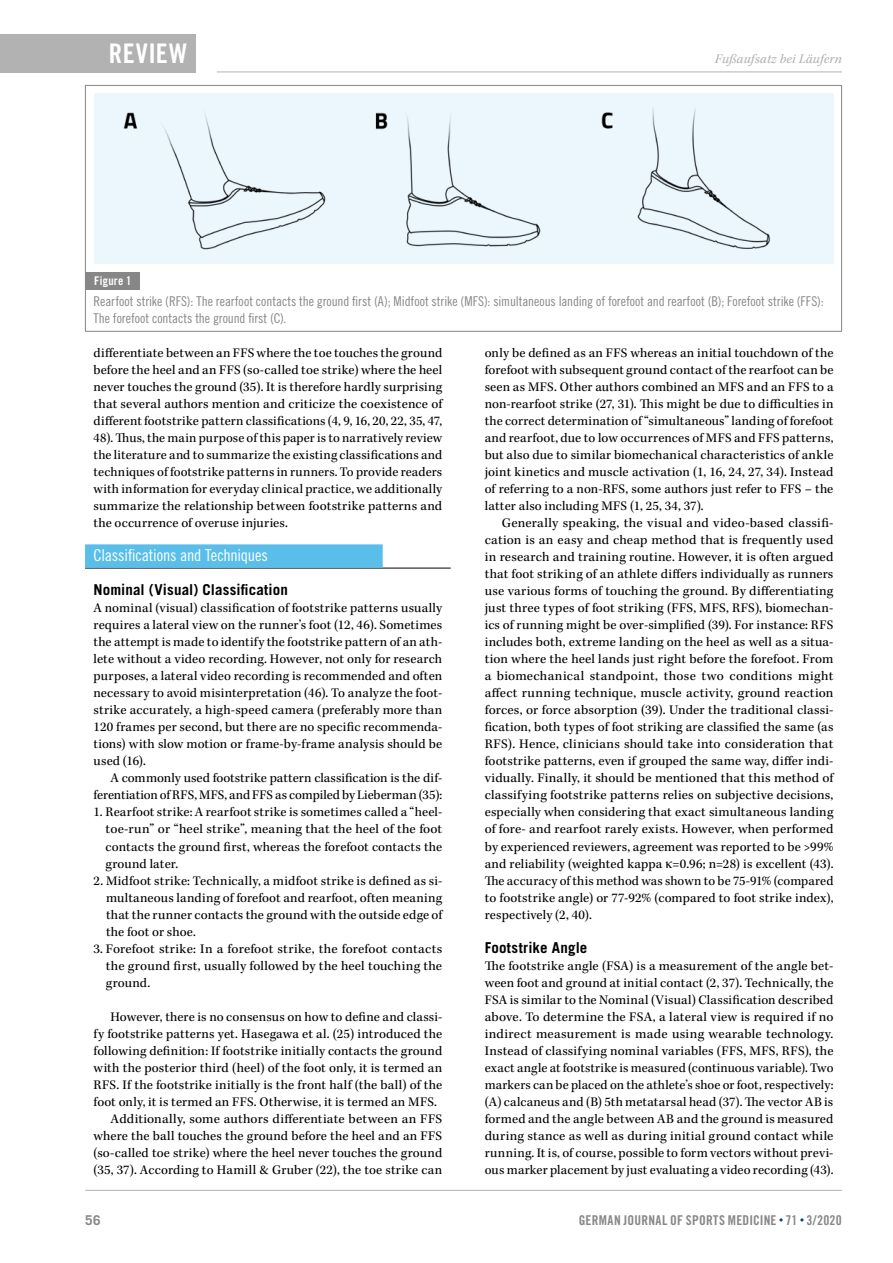
<style>
.page{position:relative;width:893px;height:1263px;background:#fff}
.page>*{position:absolute;margin:0;border:0;box-sizing:border-box;transform-origin:0 0}
.t1{font:27px "Trade Gothic LT Std Bd Cn 20";color:#fff}
.t2{font:16.5px "Trade Gothic LT Std Cn 18";letter-spacing:-.015em;color:#fff}
.t3{font:700 15px "Trade Gothic LT Std";letter-spacing:.01em;color:#000}
.t4{font:13.5px/17px "Kepler Std";letter-spacing:.01em;color:#000;text-align:justify}
.t5{font:13.5px/17px "Trade Gothic LT Std Cn 18";color:#878787}
.t6{font:13.5px "Trade Gothic LT Std Bd Cn 20";letter-spacing:.02em;color:#878787}
.t7{font:italic 13.5px "Kepler Std";letter-spacing:.015em;color:#b3b2b2}
.t8{font:700 13.5px "Trade Gothic LT Std";color:#878787}
.t9{font:12px "Trade Gothic LT Std Bd Cn 20";letter-spacing:.02em;color:#fff}
</style>
<div class="page">
<div style="left:0;top:34px;width:196px;height:38px;background:#b3b2b2"></div>
<hr style="left:217px;top:72px;width:625px;height:1px;background:#b3b2b2">
<hr style="left:85px;top:1190px;width:757px;height:1px;background:#b3b2b2">
<hr style="left:85px;top:568px;width:366px;height:1px;background:#000">
<div style="left:85px;top:544px;width:298px;height:24px;background:#59bee9"></div>
<div style="left:86px;top:272px;width:54px;height:17px;background:#878787"></div>
<div style="left:85px;top:85px;width:757px;height:247px;border:1px solid #878787"></div>
<div style="left:94px;top:94px;width:739px;height:170px;background:#ebf6fd"></div>
<img style="left:123px;top:108px;width:648px;height:142px">
<h1 class="t1" style="left:109px;top:37px;width:28px">REVIEW</h1>
<p class="t7" style="left:715px;top:51px;width:128px">Fußaufsatz bei Läufern</p>
<p class="t9" style="left:94px;top:273px;width:39px">FIGURE 1</p>
<p class="t5" style="left:94px;top:293px;width:732px">Rearfoot strike (RFS): The rearfoot contacts the ground first (A); Midfoot strike (MFS): simultaneous landing of forefoot and rearfoot (B); Forefoot strike (FFS):<br>The forefoot contacts the ground first (C).</p>
<p class="t4" style="left:94px;top:345px;width:350px">differentiate between an FFS where the toe touches the ground before the heel and an FFS (so-called toe strike) where the heel never touches the ground (35). It is therefore hardly surprising that several authors mention and criticize the coexistence of different footstrike pattern classifications (4, 9, 16, 20, 22, 35, 47, 48). Thus, the main purpose of this paper is to narratively review the literature and to summarize the existing classifications and techniques of footstrike patterns in runners. To provide readers with information for everyday clinical practice, we additionally summarize the relationship between footstrike patterns and the occurrence of overuse injuries.</p>
<p class="t2" style="left:94px;top:546px;width:176px">Classifications and Techniques</p>
<p class="t3" style="left:94px;top:581px;width:196px">Nominal (Visual) Classification</p>
<p class="t4" style="left:94px;top:600px;width:350px">A nominal (visual) classification of footstrike patterns usually requires a lateral view on the runner’s foot (12, 46). Sometimes the attempt is made to identify the footstrike pattern of an ath&shy;lete without a video recording. However, not only for research purposes, a lateral video recording is recommended and often necessary to avoid misinterpretation (46). To analyze the foot&shy;strike accurately, a high-speed camera (preferably more than 120 frames per second, but there are no specific recommenda&shy;tions) with slow motion or frame-by-frame analysis should be used (16).</p>
<p class="t4" style="left:94px;top:770px;width:350px;text-align:right">A commonly used footstrike pattern classification is the dif&shy;ferentiation of RFS, MFS, and FFS as compiled by Lieberman (35):</p>
<p class="t4" style="left:106px;top:804px;width:338px;text-indent:-12px">1. Rearfoot strike: A rearfoot strike is sometimes called a “heel&shy;toe-run” or “heel strike”, meaning that the heel of the foot contacts the ground first, whereas the forefoot contacts the ground later.</p>
<p class="t4" style="left:106px;top:872px;width:338px;text-indent:-12px">2. Midfoot strike: Technically, a midfoot strike is defined as si&shy;multaneous landing of forefoot and rearfoot, often meaning that the runner contacts the ground with the outside edge of the foot or shoe.</p>
<p class="t4" style="left:106px;top:940px;width:338px;text-indent:-12px">3. Forefoot strike: In a forefoot strike, the forefoot contacts the ground first, usually followed by the heel touching the ground.</p>
<p class="t4" style="left:111px;top:1008px;width:333px">However, there is no consensus on how to define and classi-</p>
<p class="t4" style="left:94px;top:1025px;width:350px">fy footstrike patterns yet. Hasegawa et al. (25) introduced the</p>
<p class="t4" style="left:94px;top:1042px;width:350px">following definition: If footstrike initially contacts the ground</p>
<p class="t4" style="left:94px;top:1059px;width:350px">with the posterior third (heel) of the foot only, it is termed an</p>
<p class="t4" style="left:94px;top:1076px;width:350px">RFS. If the footstrike initially is the front half (the ball) of the</p>
<p class="t4" style="left:94px;top:1093px;width:345px">foot only, it is termed an FFS. Otherwise, it is termed an MFS.</p>
<p class="t4" style="left:111px;top:1110px;width:333px">Additionally, some authors differentiate between an FFS</p>
<p class="t4" style="left:94px;top:1127px;width:350px">where the ball touches the ground before the heel and an FFS</p>
<p class="t4" style="left:94px;top:1144px;width:350px">(so-called toe strike) where the heel never touches the ground</p>
<p class="t4" style="left:94px;top:1161px;width:350px">(35, 37). According to Hamill &amp; Gruber (22), the toe strike can</p>
<p class="t4" style="left:485px;top:345px;width:350px">only be defined as an FFS whereas an initial touchdown of the forefoot with subsequent ground contact of the rearfoot can be seen as MFS. Other authors combined an MFS and an FFS to a non-rearfoot strike (27, 31). This might be due to difficulties in the correct determination of “simultaneous” landing of forefoot and rearfoot, due to low occurrences of MFS and FFS patterns, but also due to similar biomechanical characteristics of ankle joint kinetics and muscle activation (1, 16, 24, 27, 34). Instead of referring to a non-RFS, some authors just refer to FFS – the latter also including MFS (1, 25, 34, 37).</p>
<p class="t4" style="left:485px;top:515px;width:350px;text-indent:17px">Generally speaking, the visual and video-based classifi&shy;cation is an easy and cheap method that is frequently used in research and training routine. However, it is often argued that foot striking of an athlete differs individually as runners use various forms of touching the ground. By differentiating just three types of foot striking (FFS, MFS, RFS), biomechan&shy;ics of running might be over-simplified (39). For instance: RFS includes both, extreme landing on the heel as well as a situa&shy;tion where the heel lands just right before the forefoot. From a biomechanical standpoint, those two conditions might affect running technique, muscle activity, ground reaction forces, or force absorption (39). Under the traditional classi&shy;fication, both types of foot striking are classified the same (as RFS). Hence, clinicians should take into consideration that footstrike patterns, even if grouped the same way, differ indi&shy;vidually. Finally, it should be mentioned that this method of classifying footstrike patterns relies on subjective decisions, especially when considering that exact simultaneous landing of fore- and rearfoot rarely exists. However, when performed by experienced reviewers, agreement was reported to be &gt;99% and reliability (weighted kappa =0.96; n=28) is excellent (43).<br>The accuracy of this method was shown to be 75-91% (compared to footstrike angle) or 77-92% (compared to foot strike index), respectively (2, 40).</p>
<p class="t3" style="left:485px;top:938px;width:104px">Footstrike Angle</p>
<p class="t4" style="left:485px;top:957px;width:350px">The footstrike angle (FSA) is a measurement of the angle bet&shy;ween foot and ground at initial contact (2, 37). Technically, the FSA is similar to the Nominal (Visual) Classification described above. To determine the FSA, a lateral view is required if no indirect measurement is made using wearable technology.<br>Instead of classifying nominal variables (FFS, MFS, RFS), the exact angle at footstrike is measured (continuous variable). Two markers can be placed on the athlete’s shoe or foot, respectively: (A) calcaneus and (B) 5th metatarsal head (37). The vector AB is formed and the angle between AB and the ground is measured during stance as well as during initial ground contact while running. It is, of course, possible to form vectors without previ&shy;ous marker placement by just evaluating a video recording (43).</p>
<p class="t8" style="left:85px;top:1211px;width:17px">56</p>
<p class="t6" style="left:579px;top:1212px;width:265px">GERMAN JOURNAL OF SPORTS MEDICINE 71 3/2020</p>
</div>
